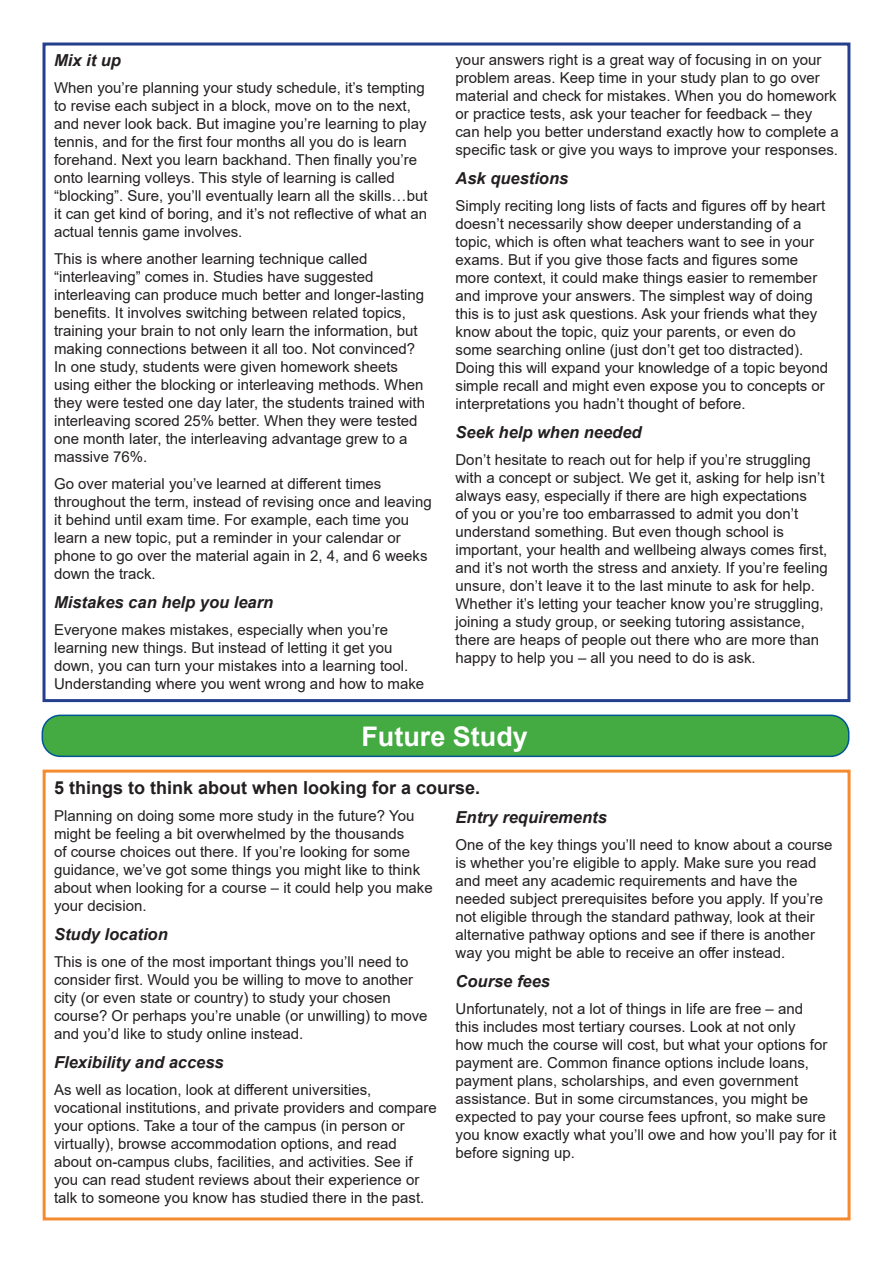
<style>
.page{position:relative;width:893px;height:1263px;background:#fff}
.page>*{position:absolute;margin:0;border:0;box-sizing:border-box;transform-origin:0 0}
.t1{font:700 27px "Arial";color:#fff}
.t2{font:700 18px "Arial";color:#231f20}
.t3{font:italic 700 16.5px "Arial";color:#231f20}
.t4{font:15px/18px "Arial";color:#231f20}
</style>
<div class="page">
<div style="left:42px;top:715px;width:807px;height:41px;background:#44aa42;border-radius:18px"></div>
<div style="left:42px;top:714px;width:807px;height:43px;border:2px solid #005595;border-radius:18px"></div>
<div style="left:43px;top:43px;width:807px;height:659px;border:3px solid #253f8e"></div>
<div style="left:43px;top:770px;width:807px;height:450px;border:3px solid #f58b2f"></div>
<p class="t3" style="left:54px;top:49px;width:68px">Mix it up</p>
<p class="t4" style="left:54px;top:79px;width:375px">When you’re planning your study schedule, it’s tempting to revise each subject in a block, move on to the next, and never look back. But imagine you’re learning to play tennis, and for the first four months all you do is learn forehand. Next you learn backhand. Then finally you’re onto learning volleys. This style of learning is called “blocking”. Sure, you’ll eventually learn all the skills…but it can get kind of boring, and it’s not reflective of what an actual tennis game involves.</p>
<p class="t4" style="left:54px;top:250px;width:373px">This is where another learning technique called “interleaving” comes in. Studies have suggested interleaving can produce much better and longer-lasting benefits. It involves switching between related topics, training your brain to not only learn the information, but making connections between it all too. Not convinced?<br>In one study, students were given homework sheets using either the blocking or interleaving methods. When they were tested one day later, the students trained with interleaving scored 25% better. When they were tested one month later, the interleaving advantage grew to a massive 76%.</p>
<p class="t4" style="left:54px;top:475px;width:379px">Go over material you’ve learned at different times throughout the term, instead of revising once and leaving it behind until exam time. For example, each time you learn a new topic, put a reminder in your calendar or phone to go over the material again in 2, 4, and 6 weeks down the track.</p>
<p class="t3" style="left:54px;top:591px;width:221px">Mistakes can help you learn</p>
<p class="t4" style="left:54px;top:620px;width:372px">Everyone makes mistakes, especially when you’re learning new things. But instead of letting it get you down, you can turn your mistakes into a learning tool.<br>Understanding where you went wrong and how to make</p>
<p class="t4" style="left:455px;top:51px;width:385px">your answers right is a great way of focusing in on your problem areas. Keep time in your study plan to go over material and check for mistakes. When you do homework or practice tests, ask your teacher for feedback – they can help you better understand exactly how to complete a specific task or give you ways to improve your responses.</p>
<p class="t3" style="left:455px;top:167px;width:114px">Ask questions</p>
<p class="t4" style="left:455px;top:196px;width:374px">Simply reciting long lists of facts and figures off by heart doesn’t necessarily show deeper understanding of a topic, which is often what teachers want to see in your exams. But if you give those facts and figures some more context, it could make things easier to remember and improve your answers. The simplest way of doing this is to just ask questions. Ask your friends what they know about the topic, quiz your parents, or even do some searching online (just don’t get too distracted).<br>Doing this will expand your knowledge of a topic beyond simple recall and might even expose you to concepts or interpretations you hadn’t thought of before.</p>
<p class="t3" style="left:455px;top:421px;width:188px">Seek help when needed</p>
<p class="t4" style="left:455px;top:450px;width:374px">Don’t hesitate to reach out for help if you’re struggling with a concept or subject. We get it, asking for help isn’t always easy, especially if there are high expectations<br>of you or you’re too embarrassed to admit you don’t understand something. But even though school is important, your health and wellbeing always comes first, and it’s not worth the stress and anxiety. If you’re feeling unsure, don’t leave it to the last minute to ask for help.<br>Whether it’s letting your teacher know you’re struggling, joining a study group, or seeking tutoring assistance, there are heaps of people out there who are more than happy to help you – all you need to do is ask.</p>
<h1 class="t1" style="left:361px;top:717px;width:168px">Future Study</h1>
<p class="t2" style="left:54px;top:775px;width:428px">5 things to think about when looking for a course.</p>
<p class="t4" style="left:54px;top:807px;width:380px">Planning on doing some more study in the future? You might be feeling a bit overwhelmed by the thousands<br>of course choices out there. If you’re looking for some guidance, we’ve got some things you might like to think about when looking for a course – it could help you make your decision.</p>
<p class="t3" style="left:54px;top:923px;width:115px">Study location</p>
<p class="t4" style="left:54px;top:953px;width:375px">This is one of the most important things you’ll need to consider first. Would you be willing to move to another city (or even state or country) to study your chosen course? Or perhaps you’re unable (or unwilling) to move and you’d like to study online instead.</p>
<p class="t3" style="left:54px;top:1051px;width:171px">Flexibility and access</p>
<p class="t4" style="left:54px;top:1080px;width:384px">As well as location, look at different universities, vocational institutions, and private providers and compare your options. Take a tour of the campus (in person or virtually), browse accommodation options, and read about on-campus clubs, facilities, and activities. See if you can read student reviews about their experience or talk to someone you know has studied there in the past.</p>
<p class="t3" style="left:456px;top:806px;width:153px">Entry requirements</p>
<p class="t4" style="left:456px;top:836px;width:378px">One of the key things you’ll need to know about a course is whether you’re eligible to apply. Make sure you read and meet any academic requirements and have the needed subject prerequisites before you apply. If you’re not eligible through the standard pathway, look at their alternative pathway options and see if there is another way you might be able to receive an offer instead.</p>
<p class="t3" style="left:456px;top:970px;width:96px">Course fees</p>
<p class="t4" style="left:456px;top:999px;width:382px">Unfortunately, not a lot of things in life are free – and<br>this includes most tertiary courses. Look at not only<br>how much the course will cost, but what your options for payment are. Common finance options include loans, payment plans, scholarships, and even government assistance. But in some circumstances, you might be expected to pay your course fees upfront, so make sure you know exactly what you’ll owe and how you’ll pay for it before signing up.</p>
</div>
